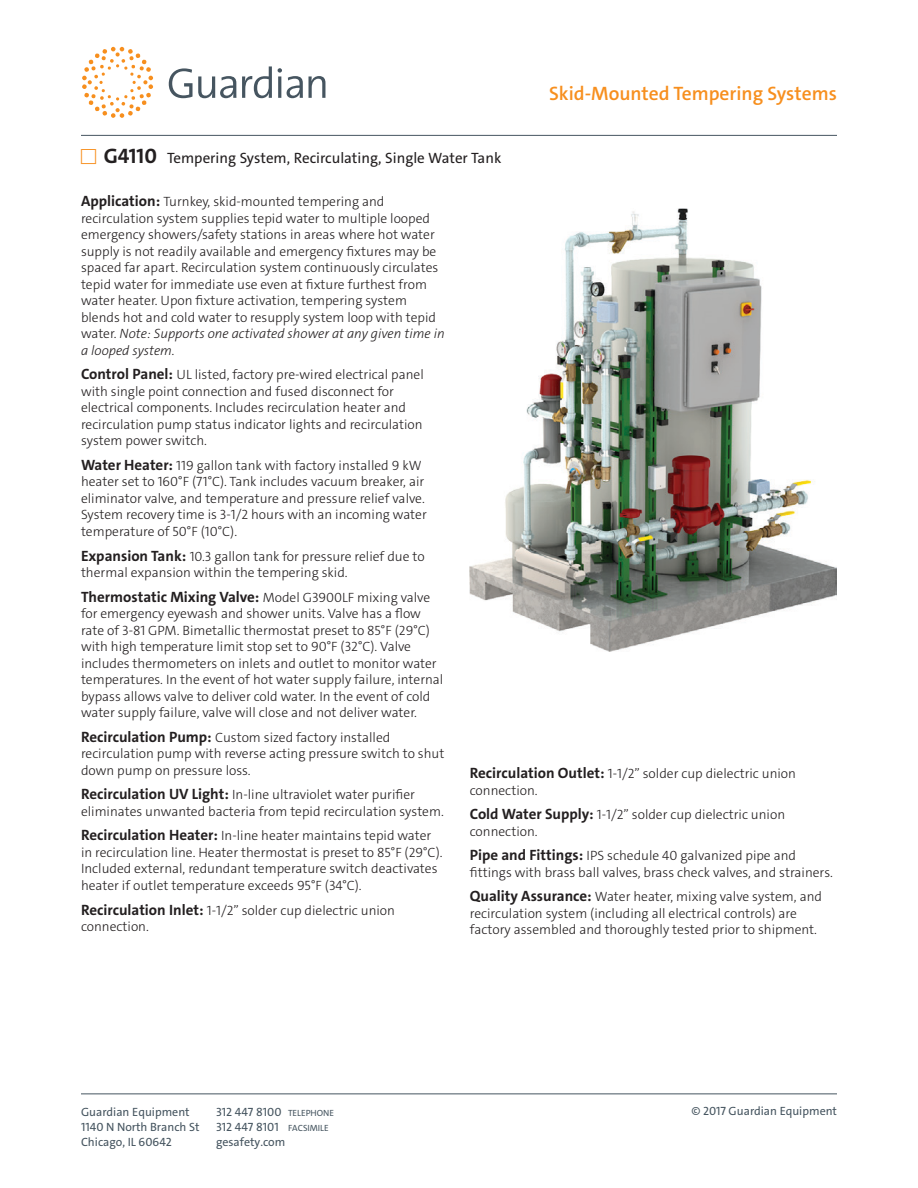
<style>
.page{position:relative;width:918px;height:1188px;background:#fff}
.page>*{position:absolute;margin:0;border:0;box-sizing:border-box;transform-origin:0 0}
.t1{font:600 19.5px "The Sans C4 s";color:#f78f1e}
.t2{font:15px "The Sans C4 s";color:#231f20}
.t3{font:700 15px "The Sans C4 s";color:#231f20}
.t4{font:300 13.5px/16.5px "The Sans C4 s";color:#231f20}
.t5{font:12px "The Sans C4 s";color:#465560}
.s1{font-weight:700;font-size:21px}
.s2{font-weight:700;font-size:15px}
.s3{font-style:italic}
.s4{font-weight:300;font-size:13.5px}
.s5{font-size:9px}
</style>
<div class="page">
<hr style="left:81px;top:1094px;width:756px;height:1px;background:#465560">
<svg style="left:242px;top:66px;width:30px;height:32px"></svg>
<svg style="left:278px;top:68px;width:25px;height:30px"></svg>
<svg style="left:309px;top:76px;width:16px;height:22px"></svg>
<svg style="left:169px;top:68px;width:67px;height:30px"></svg>
<svg style="left:82px;top:47px;width:71px;height:71px"></svg>
<hr style="left:81px;top:135px;width:756px;height:1px;background:#465560">
<img style="left:470px;top:209px;width:367px;height:442px">
<h1 class="t1" style="left:549px;top:81px;width:289px">Skid-Mounted Tempering Systems</h1>
<p class="t2" style="left:104px;top:149px;width:399px"><span class="s1">G4110</span> Tempering System, Recirculating, Single Water Tank</p>
<p class="t4" style="left:81px;top:194px;width:365px"><span class="s2">Application:</span> Turnkey, skid-mounted tempering and recirculation system supplies tepid water to multiple looped emergency showers/safety stations in areas where hot water supply is not readily available and emergency fixtures may be spaced far apart. Recirculation system continuously circulates tepid water for immediate use even at fixture furthest from water heater. Upon fixture activation, tempering system blends hot and cold water to resupply system loop with tepid water. <span class="s3">Note: Supports one activated shower at any given time in a looped system.</span></p>
<p class="t4" style="left:81px;top:367px;width:344px"><span class="s2">Control Panel:</span> UL listed, factory pre-wired electrical panel with single point connection and fused disconnect for electrical components. Includes recirculation heater and recirculation pump status indicator lights and recirculation system power switch.</p>
<p class="t4" style="left:81px;top:457px;width:347px"><span class="s2">Water Heater:</span> 119 gallon tank with factory installed 9 kW heater set to 160°F (71°C). Tank includes vacuum breaker, air eliminator valve, and temperature and pressure relief valve.<br>System recovery time is 3-1/2 hours with an incoming water temperature of 50°F (10°C).</p>
<p class="t4" style="left:81px;top:548px;width:345px"><span class="s2">Expansion Tank:</span> 10.3 gallon tank for pressure relief due to thermal expansion within the tempering skid.</p>
<p class="t3" style="left:81px;top:587px;width:351px">Thermostatic Mixing Valve: <span class="s4">Model G3900LF mixing valve</span></p>
<p class="t4" style="left:81px;top:605px;width:364px">for emergency eyewash and shower units. Valve has a flow rate of 3-81 GPM. Bimetallic thermostat preset to 85°F (29°C) with high temperature limit stop set to 90°F (32°C). Valve includes thermometers on inlets and outlet to monitor water temperatures. In the event of hot water supply failure, internal bypass allows valve to deliver cold water. In the event of cold water supply failure, valve will close and not deliver water.</p>
<p class="t4" style="left:81px;top:729px;width:365px"><span class="s2">Recirculation Pump:</span> Custom sized factory installed recirculation pump with reverse acting pressure switch to shut down pump on pressure loss.</p>
<p class="t4" style="left:81px;top:787px;width:364px"><span class="s2">Recirculation UV Light:</span> In-line ultraviolet water purifier eliminates unwanted bacteria from tepid recirculation system.</p>
<p class="t4" style="left:81px;top:828px;width:363px"><span class="s2">Recirculation Heater:</span> In-line heater maintains tepid water in recirculation line. Heater thermostat is preset to 85°F (29°C).<br>Included external, redundant temperature switch deactivates heater if outlet temperature exceeds 95°F (34°C).</p>
<p class="t4" style="left:81px;top:902px;width:316px"><span class="s2">Recirculation Inlet:</span> 1-1/2” solder cup dielectric union connection.</p>
<p class="t4" style="left:470px;top:765px;width:328px"><span class="s2">Recirculation Outlet:</span> 1-1/2” solder cup dielectric union connection.</p>
<p class="t4" style="left:470px;top:806px;width:317px"><span class="s2">Cold Water Supply:</span> 1-1/2” solder cup dielectric union connection.</p>
<p class="t4" style="left:470px;top:848px;width:365px"><span class="s2">Pipe and Fittings:</span> IPS schedule 40 galvanized pipe and fittings with brass ball valves, brass check valves, and strainers.</p>
<p class="t4" style="left:470px;top:889px;width:354px"><span class="s2">Quality Assurance:</span> Water heater, mixing valve system, and recirculation system (including all electrical controls) are factory assembled and thoroughly tested prior to shipment.</p>
<p class="t5" style="left:81px;top:1104px;width:110px">Guardian Equipment</p>
<p class="t5" style="left:216px;top:1104px;width:120px">312 447 8100 <span class="s5">TELEPHONE</span></p>
<p class="t5" style="left:81px;top:1119px;width:120px">1140 N North Branch St</p>
<p class="t5" style="left:216px;top:1119px;width:114px">312 447 8101 <span class="s5">FACSIMILE</span></p>
<p class="t5" style="left:81px;top:1134px;width:93px">Chicago, IL 60642</p>
<p class="t5" style="left:216px;top:1134px;width:71px">gesafety.com</p>
<p class="t5" style="left:691px;top:1103px;width:147px">© 2017 Guardian Equipment</p>
</div>
